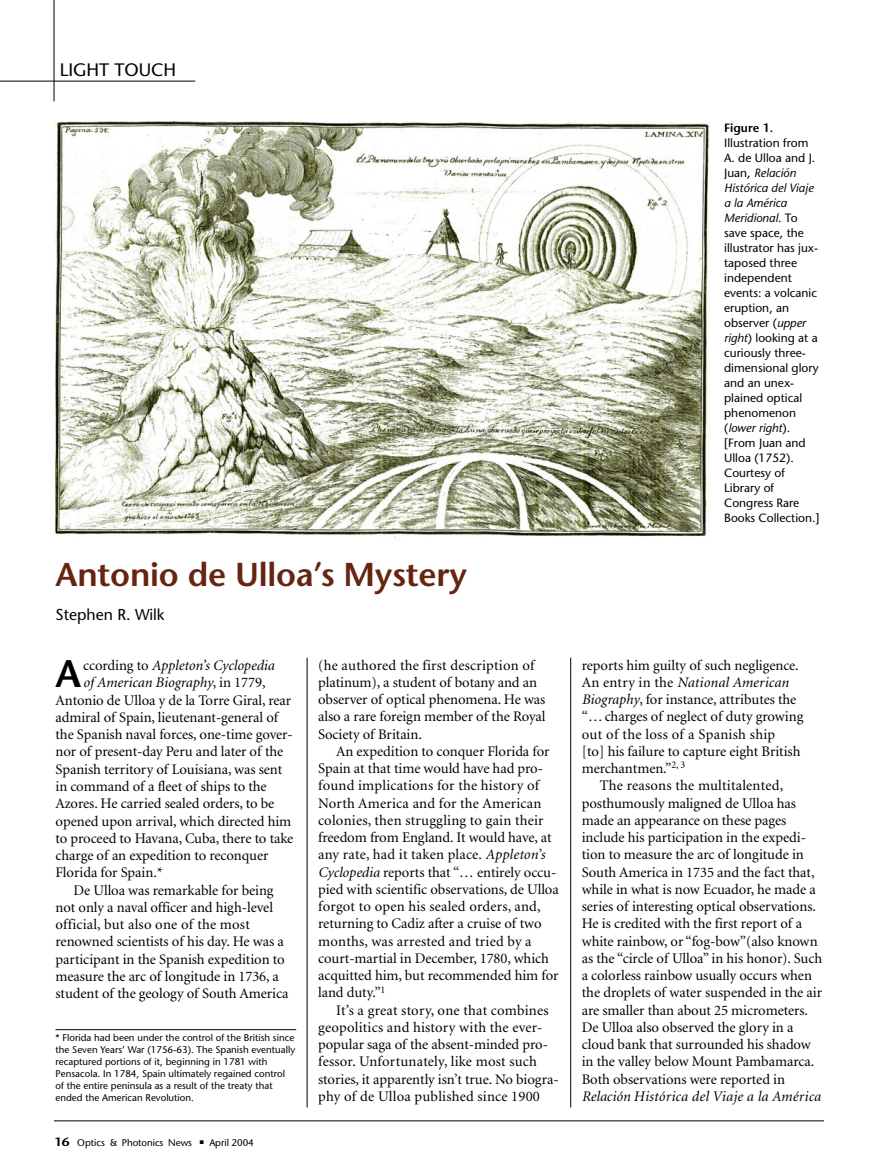
<style>
.page{position:relative;width:878px;height:1175px;background:#fff}
.page>*{position:absolute;margin:0;border:0;box-sizing:border-box;transform-origin:0 0}
.t1{font:600 38.4px "Stone Sans";color:#000}
.t2{font:600 33px "Stone Sans";letter-spacing:-.005em;color:#652510}
.t3{font:18px "Stone Sans";color:#000}
.t4{font:15.75px "Stone Sans";color:#000}
.t5{font:14.7px/17.2px "Minion";letter-spacing:-.005em;color:#000}
.t6{font:14.7px/17.2px "Minion";letter-spacing:.015em;color:#000}
.t7{font:italic 14.7px "Minion";color:#000}
.t8{font:italic 14.7px "Minion";letter-spacing:.02em;color:#000}
.t9{font:12px/15px "Stone Sans";color:#000}
.t10{font:600 12px "Stone Sans";color:#000}
.t11{font:9.75px/12px "Stone Sans";color:#000}
.s1{font-style:normal}
.s2{font-weight:600;font-size:12px}
.s3{font-style:italic}
</style>
<div class="page">
<hr style="left:54px;top:1120px;width:770px;height:1px;background:#000">
<hr style="left:307px;top:657px;width:1px;height:450px;background:#000">
<hr style="left:570px;top:657px;width:1px;height:450px;background:#000">
<img style="left:54px;top:122px;width:655px;height:418px">
<hr style="left:0;top:81px;width:195px;height:1px;background:#000">
<hr style="left:54px;top:0;width:1px;height:101px;background:#000">
<hr style="left:56px;top:1029px;width:240px;height:1px;background:#000">
<p class="t3" style="left:60px;top:63px;width:118px">LIGHT TOUCH</p>
<h2 class="t2" style="left:56px;top:561px;width:413px">Antonio de Ulloa’s Mystery</h2>
<p class="t4" style="left:56px;top:608px;width:110px">Stephen R. Wilk</p>
<h1 class="t1" style="left:56px;top:659px;width:27px">A</h1>
<p class="t7" style="left:83px;top:659px;width:193px"><span class="s1">ccording to</span> Appleton’s Cyclopedia</p>
<p class="t7" style="left:83px;top:677px;width:184px">of American Biography<span class="s1">, in 1779,</span></p>
<p class="t5" style="left:56px;top:692px;width:237px">Antonio de Ulloa y de la Torre Giral, rear</p>
<p class="t5" style="left:56px;top:710px;width:224px">admiral of Spain, lieutenant-general of</p>
<p class="t5" style="left:56px;top:727px;width:239px">the Spanish naval forces, one-time gover-</p>
<p class="t5" style="left:56px;top:744px;width:229px">nor of present-day Peru and later of the</p>
<p class="t5" style="left:56px;top:761px;width:228px">Spanish territory of Louisiana, was sent</p>
<p class="t5" style="left:56px;top:779px;width:213px">in command of a fleet of ships to the</p>
<p class="t5" style="left:56px;top:796px;width:220px">Azores. He carried sealed orders, to be</p>
<p class="t5" style="left:56px;top:813px;width:237px">opened upon arrival, which directed him</p>
<p class="t5" style="left:56px;top:830px;width:239px">to proceed to Havana, Cuba, there to take</p>
<p class="t5" style="left:56px;top:848px;width:214px">charge of an expedition to reconquer</p>
<p class="t5" style="left:56px;top:865px;width:109px">Florida for Spain.*</p>
<p class="t5" style="left:74px;top:882px;width:201px">De Ulloa was remarkable for being</p>
<p class="t5" style="left:56px;top:899px;width:219px">not only a naval officer and high-level</p>
<p class="t6" style="left:56px;top:917px;width:196px">official, but also one of the most</p>
<p class="t5" style="left:56px;top:934px;width:230px">renowned scientists of his day. He was a</p>
<p class="t5" style="left:56px;top:951px;width:231px">participant in the Spanish expedition to</p>
<p class="t5" style="left:56px;top:968px;width:225px">measure the arc of longitude in 1736, a</p>
<p class="t5" style="left:56px;top:986px;width:234px">student of the geology of South America</p>
<p class="t11" style="left:56px;top:1032px;width:241px">* Florida had been under the control of the British since the Seven Years’ War (1756-63). The Spanish eventually recaptured portions of it, beginning in 1781 with Pensacola. In 1784, Spain ultimately regained control of the entire peninsula as a result of the treaty that ended the American Revolution.</p>
<p class="t11" style="left:54px;top:1137px;width:201px"><span class="s2">16</span> Optics &amp; Photonics News ■ April 2004</p>
<p class="t5" style="left:318px;top:657px;width:229px">(he authored the first description of platinum), a student of botany and an observer of optical phenomena. He was also a rare foreign member of the Royal Society of Britain.</p>
<p class="t5" style="left:318px;top:743px;width:242px;text-indent:18px">An expedition to conquer Florida for Spain at that time would have had pro&shy;found implications for the history of North America and for the American colonies, then struggling to gain their freedom from England. It would have, at any rate, had it taken place. <span class="s3">Appleton’s Cyclopedia</span> reports that “… entirely occu&shy;pied with scientific observations, de Ulloa forgot to open his sealed orders, and, returning to Cadiz after a cruise of two months, was arrested and tried by a court-martial in December, 1780, which acquitted him, but recommended him for land duty.”<sup>1</sup></p>
<p class="t6" style="left:318px;top:1002px;width:242px;text-indent:18px">It’s a great story, one that combines geopolitics and history with the ever&shy;popular saga of the absent-minded pro&shy;fessor. Unfortunately, like most such stories, it apparently isn’t true. No biogra&shy;phy of de Ulloa published since 1900</p>
<p class="t10" style="left:724px;top:123px;width:50px">Figure 1.</p>
<p class="t9" style="left:724px;top:136px;width:97px">Illustration from<br>A. de Ulloa and J.<br>Juan, <span class="s3">Relación<br>Histórica del Viaje a la América<br>Meridional</span>. To save space, the illustrator has jux&shy;taposed three independent events: a volcanic eruption, an observer (<span class="s3">upper right</span>) looking at a curiously three&shy;dimensional glory and an unex&shy;plained optical phenomenon (<span class="s3">lower right</span>). [From Juan and<br>Ulloa (1752).<br>Courtesy of<br>Library of<br>Congress Rare<br>Books Collection.]</p>
<p class="t5" style="left:581px;top:657px;width:223px">reports him guilty of such negligence.<br>An entry in the <span class="s3">National American Biography</span>, for instance, attributes the “… charges of neglect of duty growing out of the loss of a Spanish ship<br>[to] his failure to capture eight British merchantmen.”<sup>2,</sup> <sup>3</sup></p>
<p class="t5" style="left:581px;top:778px;width:242px;text-indent:18px">The reasons the multitalented, posthumously maligned de Ulloa has made an appearance on these pages include his participation in the expedi&shy;tion to measure the arc of longitude in South America in 1735 and the fact that, while in what is now Ecuador, he made a series of interesting optical observations.<br>He is credited with the first report of a white rainbow, or “fog-bow”(also known as the “circle of Ulloa” in his honor). Such a colorless rainbow usually occurs when the droplets of water suspended in the air are smaller than about 25 micrometers.<br>De Ulloa also observed the glory in a cloud bank that surrounded his shadow in the valley below Mount Pambamarca.<br>Both observations were reported in</p>
<p class="t8" style="left:581px;top:1090px;width:240px">Relación Histórica del Viaje a la América</p>
</div>
